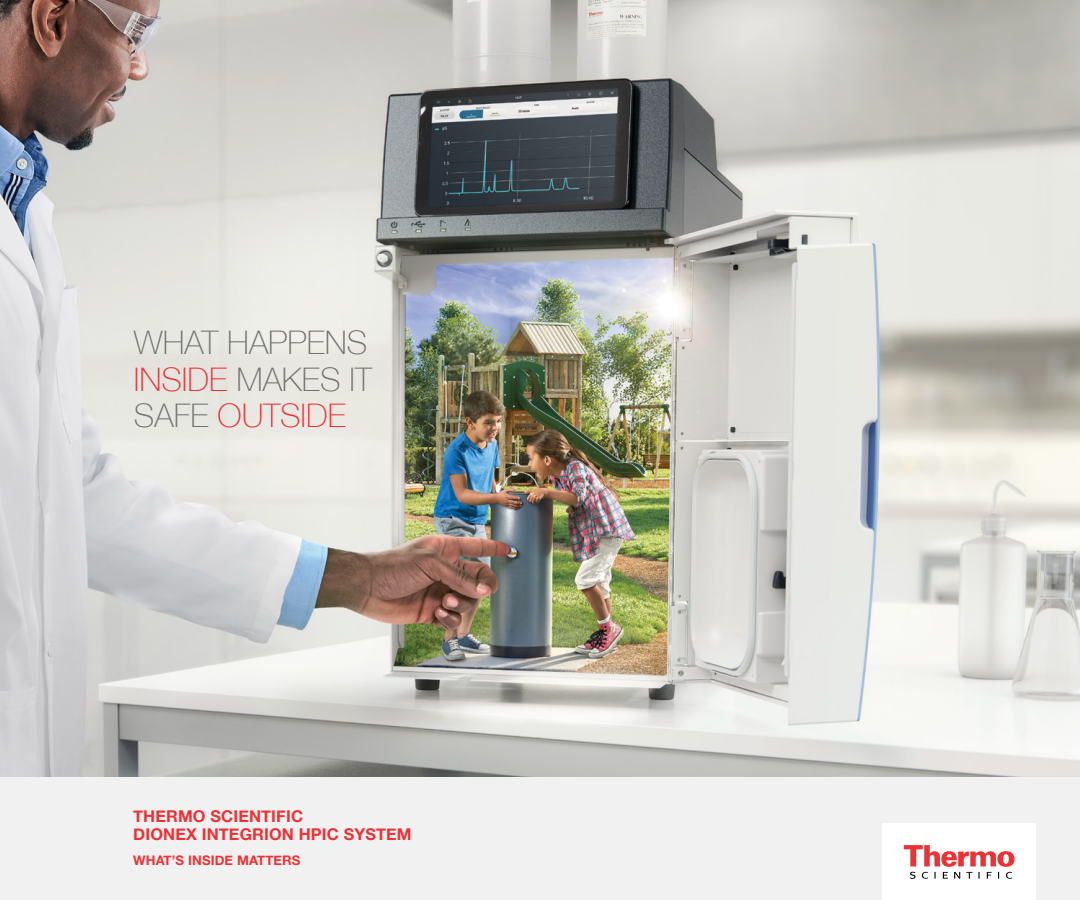
<style>
.page{position:relative;width:1080px;height:900px;background:#fff}
.page>*{position:absolute;margin:0;border:0;box-sizing:border-box;transform-origin:0 0}
.t1{font:100 32.5px/36.2px "Helvetica Neue";color:#717271}
.t2{font:700 16.25px/17.5px "Helvetica Neue";letter-spacing:.01em;color:#ee3134}
.t3{font:700 13.25px "Helvetica Neue";letter-spacing:.01em;color:#ee3134}
.s1{color:#ee3134}
</style>
<div class="page">
<img style="left:0;top:0;width:1080px;height:778px">
<div style="left:0;top:778px;width:1080px;height:122px;background:#f1f1f2"></div>
<div style="left:882px;top:824px;width:154px;height:76px;background:#fff"></div>
<svg style="left:904px;top:845px;width:111px;height:34px"></svg>
<h1 class="t1" style="left:134px;top:323px;width:240px">WHAT HAPPENS<br><span class="s1">INSIDE</span> MAKES IT<br>SAFE <span class="s1">OUTSIDE</span></h1>
<p class="t2" style="left:133px;top:808px;width:280px">THERMO SCIENTIFIC<br>DIONEX INTEGRION HPIC SYSTEM</p>
<p class="t3" style="left:133px;top:850px;width:169px">WHAT’S INSIDE MATTERS</p>
</div>
